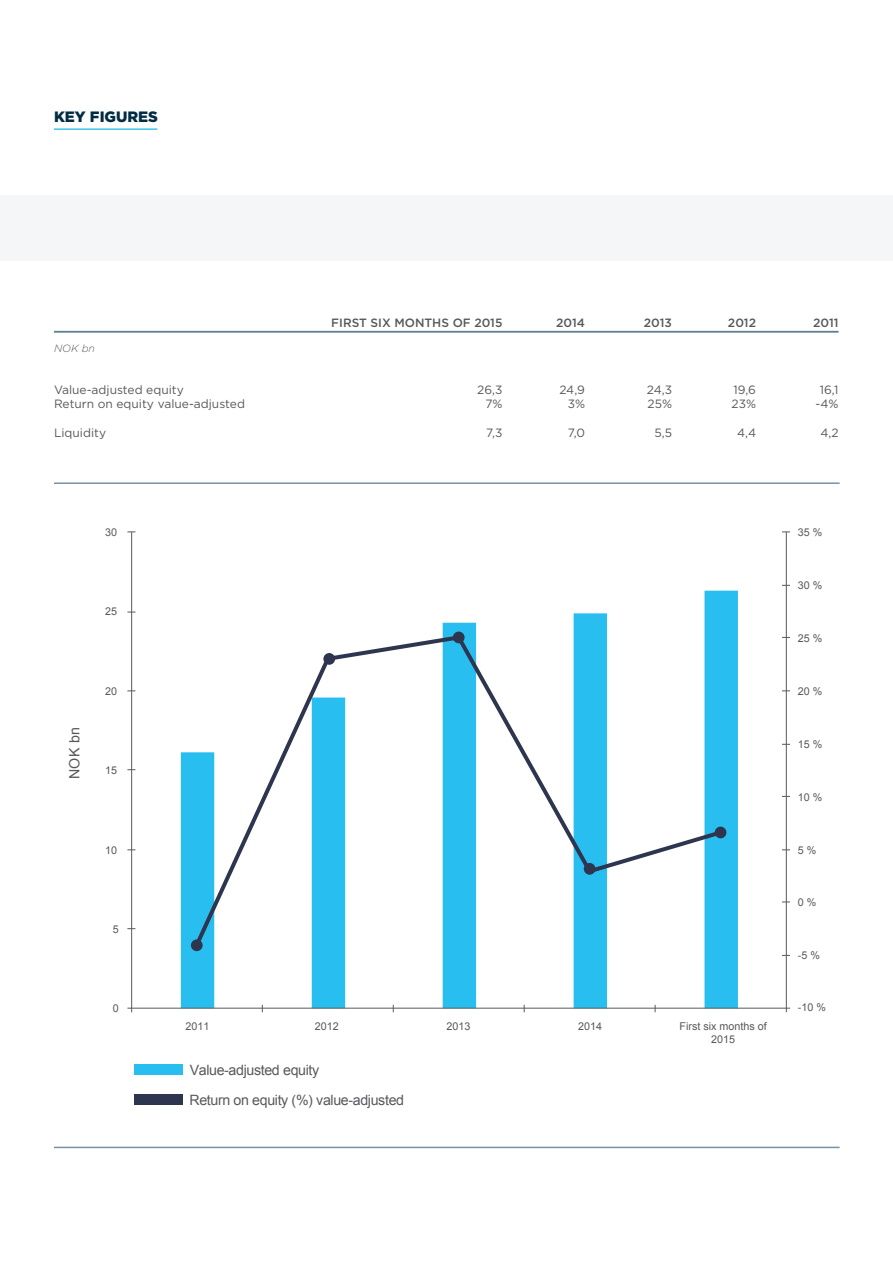
<style>
.page{position:relative;width:893px;height:1263px;background:#fff}
.page>*{position:absolute;margin:0;border:0;box-sizing:border-box;transform-origin:0 0}
.t1{font:900 15px "Gotham";color:#022c44}
.t2{font:14.25px/30px "Arial";letter-spacing:-.025em;color:#58595b}
.t3{font:12px "Gotham";color:#57585a}
.t4{font:500 12px "Gotham";color:#57585a}
.t5{font:10.8px/12.9px "Arial";color:#58595b;text-align:center}
.t6{font:italic 300 10.5px "Gotham";color:#57585a}
</style>
<div class="page">
<hr style="left:54px;top:128px;width:103px;height:2px;background:#3ec5eb">
<div style="left:0;top:195px;width:893px;height:66px;background:#f4f6f7"></div>
<hr style="left:54px;top:331px;width:784px;height:2px;background:#5b7f93">
<div style="left:134px;top:1065px;width:49px;height:10px;background:#28bff0"></div>
<div style="left:134px;top:1095px;width:49px;height:10px;background:#2e354f"></div>
<svg style="left:181px;top:591px;width:557px;height:417px"></svg>
<hr style="left:786px;top:532px;width:1px;height:480px;background:#58595b">
<hr style="left:131px;top:532px;width:1px;height:480px;background:#58595b">
<svg style="left:192px;top:632px;width:533px;height:318px"></svg>
<div style="left:191px;top:939px;width:12px;height:12px;background:#2e354f;border-radius:50%"></div>
<div style="left:323px;top:653px;width:12px;height:12px;background:#2e354f;border-radius:50%"></div>
<div style="left:453px;top:631px;width:12px;height:12px;background:#2e354f;border-radius:50%"></div>
<div style="left:584px;top:863px;width:11px;height:12px;background:#2e354f;border-radius:50%"></div>
<div style="left:715px;top:827px;width:11px;height:11px;background:#2e354f;border-radius:50%"></div>
<hr style="left:127px;top:1008px;width:663px;height:1px;background:#58595b">
<hr style="left:54px;top:482px;width:786px;height:2px;background:#7992a3">
<hr style="left:54px;top:1147px;width:786px;height:1px;background:#7992a3">
<p class="t1" style="left:54px;top:108px;width:106px">KEY FIGURES</p>
<p class="t4" style="left:331px;top:315px;width:173px">FIRST SIX MONTHS OF 2015</p>
<p class="t4" style="left:556px;top:315px;width:30px">2014</p>
<p class="t4" style="left:644px;top:315px;width:30px">2013</p>
<p class="t4" style="left:728px;top:315px;width:30px">2012</p>
<p class="t4" style="left:813px;top:315px;width:27px">2011</p>
<p class="t6" style="left:54px;top:342px;width:43px">NOK bn</p>
<p class="t3" style="left:54px;top:382px;width:131px">Value-adjusted equity</p>
<p class="t3" style="left:477px;top:382px;width:27px">26,3</p>
<p class="t3" style="left:559px;top:382px;width:27px">24,9</p>
<p class="t3" style="left:647px;top:382px;width:27px">24,3</p>
<p class="t3" style="left:733px;top:382px;width:24px">19,6</p>
<p class="t3" style="left:820px;top:382px;width:20px">16,1</p>
<p class="t3" style="left:54px;top:396px;width:192px">Return on equity value-adjusted</p>
<p class="t3" style="left:485px;top:396px;width:19px">7%</p>
<p class="t3" style="left:568px;top:396px;width:19px">3%</p>
<p class="t3" style="left:647px;top:396px;width:26px">25%</p>
<p class="t3" style="left:731px;top:396px;width:26px">23%</p>
<p class="t3" style="left:816px;top:396px;width:24px">-4%</p>
<p class="t3" style="left:54px;top:425px;width:54px">Liquidity</p>
<p class="t3" style="left:486px;top:425px;width:18px">7,3</p>
<p class="t3" style="left:568px;top:425px;width:19px">7,0</p>
<p class="t3" style="left:654px;top:425px;width:19px">5,5</p>
<p class="t3" style="left:737px;top:425px;width:21px">4,4</p>
<p class="t3" style="left:820px;top:425px;width:20px">4,2</p>
<p class="t5" style="left:105px;top:526px;width:13px">30</p>
<p class="t5" style="left:105px;top:605px;width:13px">25</p>
<p class="t2" style="left:60px;top:779px;width:54px;rotate:-90deg">NOK bn</p>
<p class="t5" style="left:105px;top:685px;width:13px">20</p>
<p class="t5" style="left:105px;top:764px;width:13px">15</p>
<p class="t5" style="left:105px;top:843px;width:13px">10</p>
<p class="t5" style="left:113px;top:923px;width:7px">5</p>
<p class="t5" style="left:113px;top:1002px;width:7px">0</p>
<p class="t5" style="left:186px;top:1019px;width:25px">2011</p>
<p class="t5" style="left:315px;top:1019px;width:25px">2012</p>
<p class="t5" style="left:446px;top:1019px;width:25px">2013</p>
<p class="t5" style="left:578px;top:1019px;width:25px">2014</p>
<p class="t5" style="left:679px;top:1019px;width:89px">First six months of<br>2015</p>
<p class="t2" style="left:189px;top:1055px;width:216px">Value-adjusted equity<br>Return on equity (%) value-adjusted</p>
<p class="t5" style="left:798px;top:526px;width:26px">35 %</p>
<p class="t5" style="left:798px;top:579px;width:26px">30 %</p>
<p class="t5" style="left:798px;top:632px;width:26px">25 %</p>
<p class="t5" style="left:798px;top:685px;width:26px">20 %</p>
<p class="t5" style="left:798px;top:737px;width:26px">15 %</p>
<p class="t5" style="left:798px;top:790px;width:26px">10 %</p>
<p class="t5" style="left:798px;top:843px;width:20px">5 %</p>
<p class="t5" style="left:798px;top:896px;width:20px">0 %</p>
<p class="t5" style="left:798px;top:949px;width:24px">-5 %</p>
<p class="t5" style="left:798px;top:1001px;width:30px">-10 %</p>
</div>
